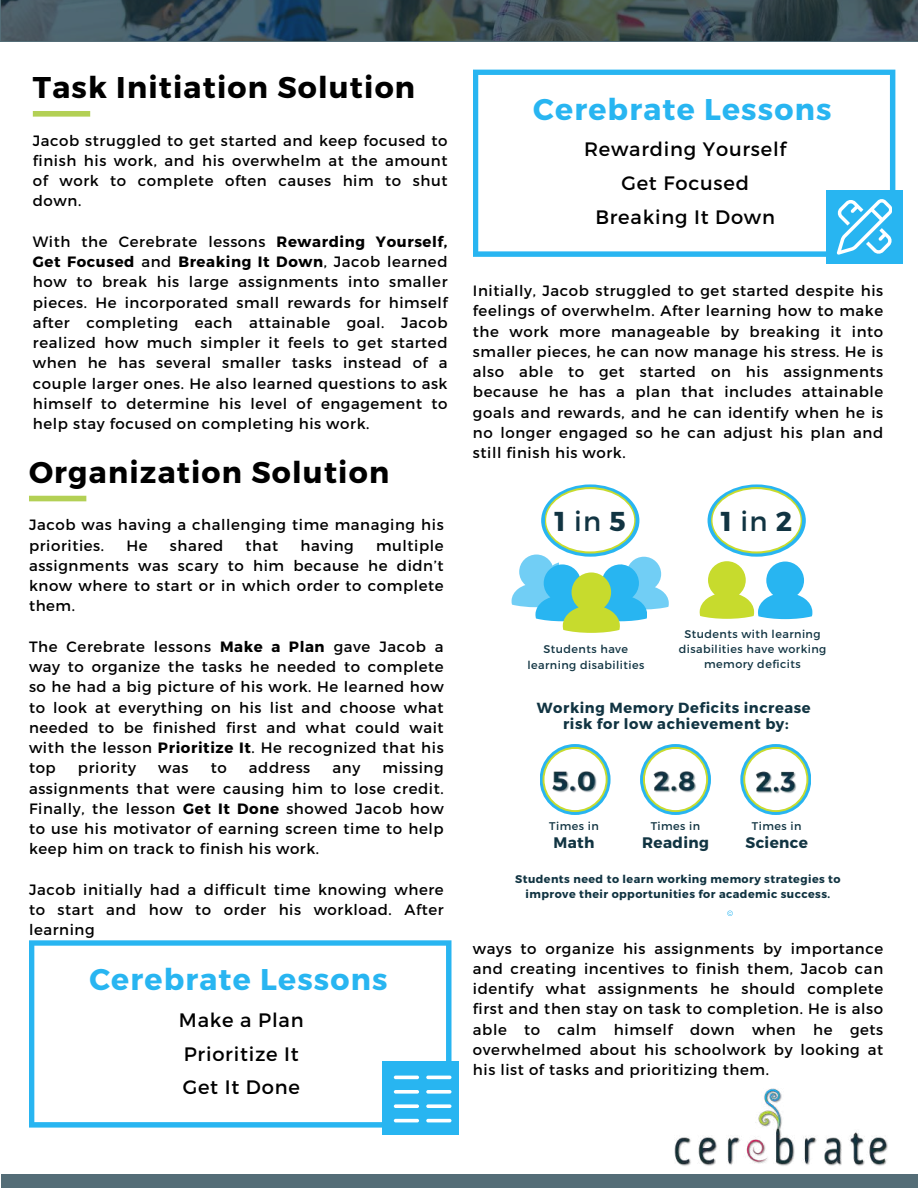
<style>
.page{position:relative;width:918px;height:1188px;background:#fff}
.page>*{position:absolute;margin:0;border:0;box-sizing:border-box;transform-origin:0 0}
.t1{font:700 30px "Montserrat";letter-spacing:.04em;color:#000}
.t2{font:700 30px "Montserrat";letter-spacing:.04em;color:#28b5f1}
.t3{font:700 27.3px "Montserrat";color:#113442}
.t4{font:19.5px/33.8px "Montserrat";letter-spacing:.04em;color:#000}
.t5{font:700 15.3px "Montserrat";letter-spacing:.025em;color:#113442}
.t6{font:15px/20.2px "Montserrat";letter-spacing:.04em;color:#000;text-align:justify}
.t7{font:700 14.7px/15.9px "Montserrat";letter-spacing:.04em;color:#113442;text-align:center}
.t8{font:11.1px/15.5px "Montserrat";letter-spacing:.04em;color:#113442;text-align:center}
.t9{font:700 11.1px/15.5px "Montserrat";letter-spacing:.04em;color:#113442;text-align:center}
.s1{font-weight:700}
.s2{font-weight:400}
</style>
<div class="page">
<svg style="left:0;top:0;width:918px;height:42px;background:#3d5057"></svg>
<img style="left:674px;top:1089px;width:214px;height:77px">
<div style="left:2px;top:1174px;width:916px;height:14px;background:#546d77"></div>
<div style="left:33px;top:111px;width:57px;height:6px;background:#b3d055"></div>
<svg style="left:29px;top:940px;width:423px;height:188px"></svg>
<div style="left:383px;top:1061px;width:76px;height:73px;background:#28b5f1"></div>
<svg style="left:473px;top:70px;width:422px;height:187px"></svg>
<div style="left:827px;top:190px;width:76px;height:74px;background:#28b5f1"></div>
<div style="left:29px;top:496px;width:57px;height:5px;background:#b3d055"></div>
<svg style="left:541px;top:484px;width:98px;height:73px"></svg>
<svg style="left:545px;top:487px;width:91px;height:67px"></svg>
<div style="left:546px;top:489px;width:88px;height:62px;background:#fff;border-radius:50%"></div>
<svg style="left:512px;top:555px;width:156px;height:78px"></svg>
<svg style="left:699px;top:555px;width:114px;height:64px"></svg>
<svg style="left:708px;top:484px;width:98px;height:73px"></svg>
<svg style="left:711px;top:487px;width:91px;height:67px"></svg>
<div style="left:713px;top:489px;width:88px;height:62px;background:#fff;border-radius:50%"></div>
<svg style="left:640px;top:744px;width:71px;height:71px"></svg>
<svg style="left:643px;top:747px;width:65px;height:65px"></svg>
<div style="left:645px;top:749px;width:61px;height:61px;background:#fff;border-radius:50%"></div>
<img style="left:653px;top:771px;width:43px;height:22px">
<svg style="left:740px;top:744px;width:71px;height:71px"></svg>
<svg style="left:743px;top:747px;width:65px;height:65px"></svg>
<div style="left:745px;top:749px;width:61px;height:61px;background:#fff;border-radius:50%"></div>
<img style="left:755px;top:771px;width:42px;height:23px">
<svg style="left:540px;top:744px;width:71px;height:71px"></svg>
<svg style="left:543px;top:747px;width:65px;height:65px"></svg>
<div style="left:544px;top:749px;width:62px;height:61px;background:#fff;border-radius:50%"></div>
<img style="left:552px;top:771px;width:45px;height:22px">
<svg style="left:727px;top:911px;width:6px;height:5px"></svg>
<svg style="left:837px;top:199px;width:55px;height:55px"></svg>
<hr style="left:394px;top:1076px;width:25px;height:3px;background:#fff;border-radius:2px">
<svg style="left:394px;top:1090px;width:25px;height:4px"></svg>
<svg style="left:394px;top:1104px;width:25px;height:4px"></svg>
<hr style="left:394px;top:1119px;width:25px;height:3px;background:#fff;border-radius:2px">
<svg style="left:426px;top:1090px;width:25px;height:4px"></svg>
<hr style="left:426px;top:1076px;width:25px;height:3px;background:#fff;border-radius:2px">
<svg style="left:426px;top:1104px;width:25px;height:4px"></svg>
<hr style="left:426px;top:1119px;width:25px;height:3px;background:#fff;border-radius:2px">
<h1 class="t1" style="left:33px;top:68px;width:384px">Task Initiation Solution</h1>
<p class="t6" style="left:33px;top:129px;width:416px">Jacob struggled to get started and keep focused to finish his work, and his overwhelm at the amount of work to complete often causes him to shut down.</p>
<p class="t6" style="left:33px;top:231px;width:416px">With the Cerebrate lessons <span class="s1">Rewarding Yourself, Get Focused</span> and <span class="s1">Breaking It Down</span>, Jacob learned how to break his large assignments into smaller pieces. He incorporated small rewards for himself after completing each attainable goal. Jacob realized how much simpler it feels to get started when he has several smaller tasks instead of a couple larger ones. He also learned questions to ask himself to determine his level of engagement to help stay focused on completing his work.</p>
<h1 class="t1" style="left:29px;top:453px;width:362px">Organization Solution</h1>
<p class="t6" style="left:29px;top:514px;width:416px">Jacob was having a challenging time managing his priorities.</p>
<p class="t6" style="left:29px;top:534px;width:416px;text-indent:347px">multiple assignments was scary to him because he didn’t know where to start or in which order to complete them.</p>
<p class="t6" style="left:29px;top:636px;width:416px">The Cerebrate lessons <span class="s1">Make a Plan</span> gave Jacob a way to organize the tasks he needed to complete so he had a big picture of his work. He learned how to look at everything on his list and choose what needed to be finished first and what could wait with the lesson <span class="s1">Prioritize It</span>. He recognized that his top</p>
<p class="t6" style="left:126px;top:534px;width:23px">He</p>
<p class="t6" style="left:170px;top:534px;width:55px">shared</p>
<p class="t6" style="left:246px;top:534px;width:34px">that</p>
<p class="t6" style="left:301px;top:534px;width:55px">having</p>
<p class="t6" style="left:29px;top:757px;width:416px;text-indent:354px">missing assignments that were causing him to lose credit.<br>Finally, the lesson <span class="s1">Get It Done</span> showed Jacob how to use his motivator of earning screen time to help keep him on track to finish his work.</p>
<p class="t6" style="left:29px;top:879px;width:416px">Jacob initially had a difficult time knowing where to start and how to order his workload. After learning</p>
<p class="t6" style="left:78px;top:757px;width:59px">priority</p>
<p class="t6" style="left:158px;top:757px;width:32px">was</p>
<p class="t6" style="left:211px;top:757px;width:18px">to</p>
<p class="t6" style="left:249px;top:757px;width:63px">address</p>
<p class="t6" style="left:333px;top:757px;width:29px">any</p>
<h1 class="t2" style="left:89px;top:960px;width:300px">Cerebrate Lessons</h1>
<h3 class="t4" style="left:179px;top:1002px;width:126px">Make a Plan<br>Prioritize It<br>Get It Done</h3>
<h1 class="t2" style="left:533px;top:90px;width:300px">Cerebrate Lessons</h1>
<h3 class="t4" style="left:584px;top:131px;width:204px;text-align:center">Rewarding Yourself<br>Get Focused<br>Breaking It Down</h3>
<p class="t6" style="left:473px;top:280px;width:412px">Initially, Jacob struggled to get started despite his feelings of overwhelm. After learning how to make the work more manageable by breaking it into smaller pieces, he can now manage his stress. He is also able to get started on his assignments because he has a plan that includes attainable goals and rewards, and he can identify when he is no longer engaged so he can adjust his plan and still finish his work.</p>
<h2 class="t3" style="left:554px;top:504px;width:73px">1<span class="s2">in</span>5</h2>
<h2 class="t3" style="left:721px;top:504px;width:73px">1<span class="s2">in</span>2</h2>
<p class="t8" style="left:527px;top:641px;width:118px">Students have learning disabilities</p>
<p class="t8" style="left:679px;top:625px;width:149px">Students with learning disabilities have working memory deficits</p>
<p class="t7" style="left:537px;top:699px;width:275px">Working Memory Deficits increase risk for low achievement by:</p>
<p class="t8" style="left:549px;top:817px;width:51px">Times in</p>
<p class="t8" style="left:651px;top:817px;width:51px">Times in</p>
<p class="t8" style="left:752px;top:817px;width:51px">Times in</p>
<p class="t5" style="left:554px;top:833px;width:43px">Math</p>
<p class="t5" style="left:642px;top:833px;width:68px">Reading</p>
<p class="t5" style="left:746px;top:833px;width:64px">Science</p>
<p class="t9" style="left:515px;top:871px;width:327px">Students need to learn working memory strategies to improve their opportunities for academic success.</p>
<p class="t6" style="left:473px;top:938px;width:412px">ways to organize his assignments by importance and creating incentives to finish them, Jacob can identify what assignments he should complete first and then stay on task to completion. He is also able to calm himself down when he gets overwhelmed about his schoolwork by looking at his list of tasks and prioritizing them.</p>
</div>
